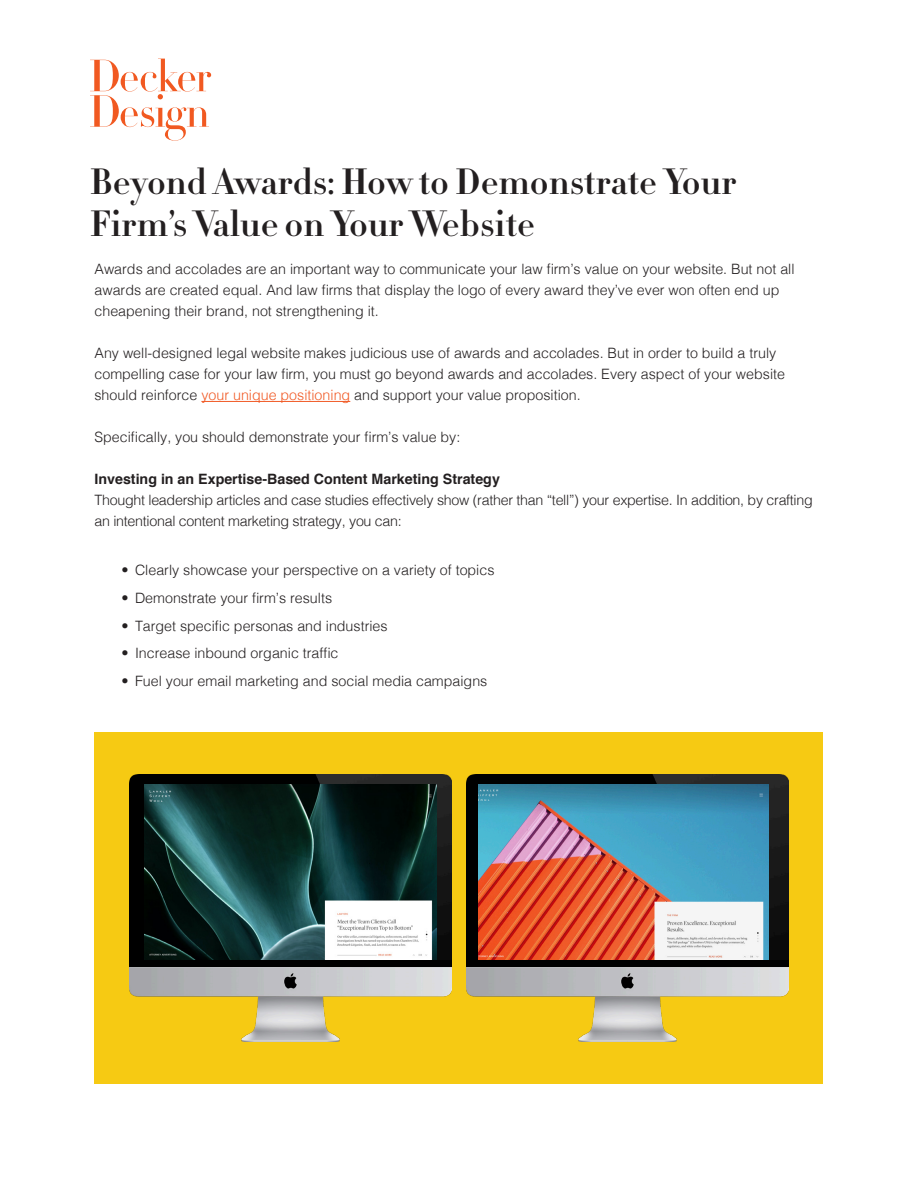
<style>
.page{position:relative;width:918px;height:1188px;background:#fff}
.page>*{position:absolute;margin:0;border:0;box-sizing:border-box;transform-origin:0 0}
.t1{font:700 36px/42px "HTF Didot B11";color:#231f20}
.body{font:300 14.25px/21px "Helvetica";color:#231f20}
.body-2{font:300 14.25px/21px "Helvetica";letter-spacing:-.02em;color:#231f20}
.body-3{font:700 14.25px "Helvetica";color:#231f20}
.s1{color:#f15924}
</style>
<div class="page">
<div style="left:94px;top:732px;width:730px;height:352px;background:#f6ca13"></div>
<hr style="left:201px;top:401px;width:149px;height:1px;background:#f15924">
<svg style="left:90px;top:59px;width:121px;height:82px"></svg>
<img style="left:129px;top:775px;width:323px;height:266px">
<img style="left:145px;top:784px;width:292px;height:177px">
<div style="left:129px;top:961px;width:323px;height:6px;background:#000"></div>
<img style="left:466px;top:775px;width:323px;height:266px">
<img style="left:479px;top:784px;width:289px;height:177px">
<div style="left:466px;top:961px;width:323px;height:6px;background:#000"></div>
<p class="t1" style="left:90px;top:160px;width:648px">Beyond Awards: How to Demonstrate Your<br>Firm’s Value on Your Website</p>
<p class="body" style="left:94px;top:258px;width:702px">Awards and accolades are an important way to communicate your law firm’s value on your website. But not all awards are created equal. And law firms that display the logo of every award they’ve ever won often end up cheapening their brand, not strengthening it.</p>
<p class="body" style="left:94px;top:342px;width:692px">Any well-designed legal website makes judicious use of awards and accolades. But in order to build a truly compelling case for your law firm, you must go beyond awards and accolades. Every aspect of your website should reinforce <span class="s1">your unique positioning</span> and support your value proposition.</p>
<p class="body" style="left:94px;top:426px;width:367px">Specifically, you should demonstrate your firm’s value by:</p>
<p class="body-3" style="left:94px;top:468px;width:407px">Investing in an Expertise-Based Content Marketing Strategy</p>
<p class="body-2" style="left:94px;top:489px;width:720px">Thought leadership articles and case studies effectively show (rather than “tell”) your expertise. In addition, by crafting an intentional content marketing strategy, you can:</p>
<p class="body" style="left:122px;top:559px;width:375px">• Clearly showcase your perspective on a variety of topics</p>
<p class="body" style="left:122px;top:586px;width:212px">• Demonstrate your firm’s results</p>
<p class="body" style="left:122px;top:614px;width:268px">• Target specific personas and industries</p>
<p class="body" style="left:122px;top:642px;width:219px">• Increase inbound organic traffic</p>
<p class="body" style="left:122px;top:670px;width:367px">• Fuel your email marketing and social media campaigns</p>
</div>
